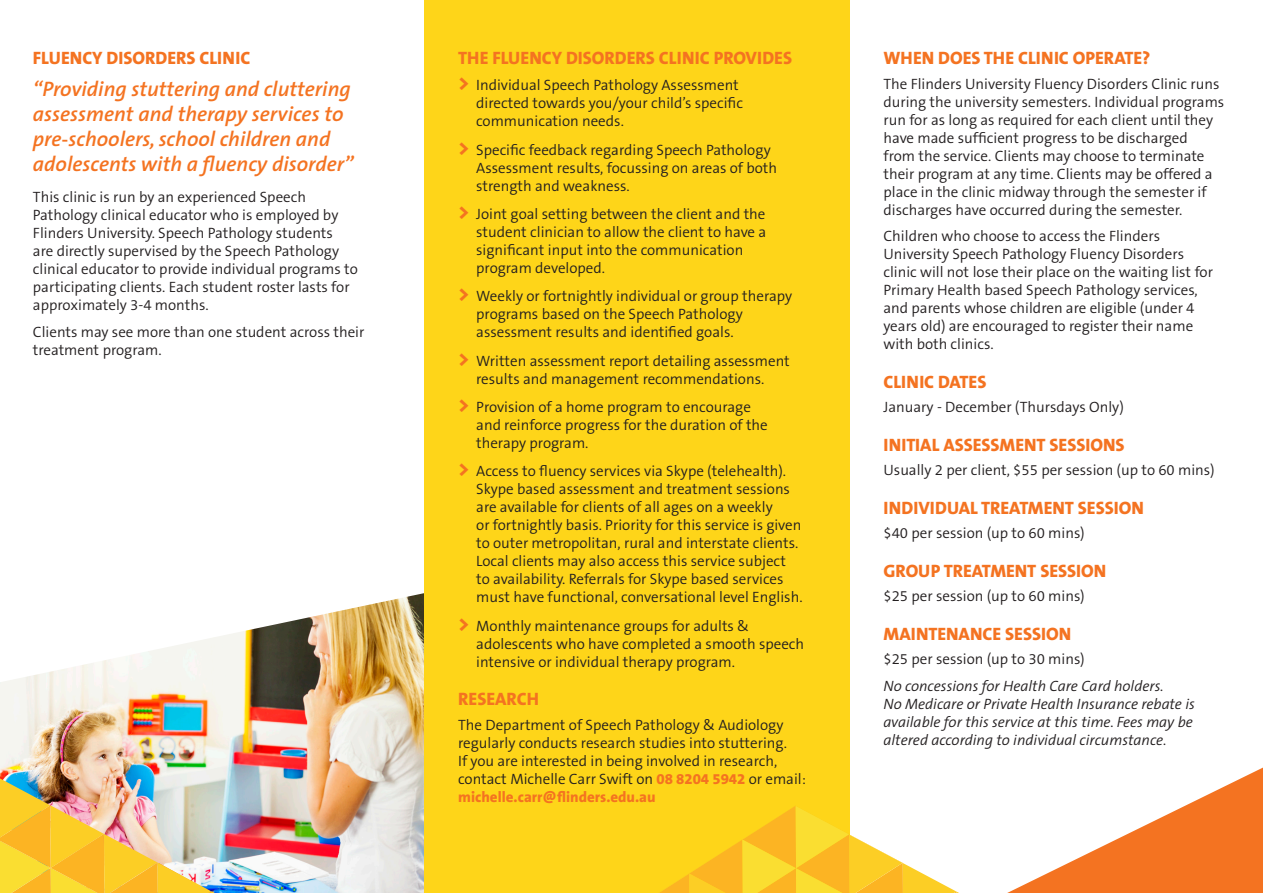
<style>
.page{position:relative;width:1263px;height:893px;background:#fff}
.page>*{position:absolute;margin:0;border:0;box-sizing:border-box;transform-origin:0 0}
.body_copy{font:italic 600 21px/25.2px "The Sans";color:#f47321}
.headings{font:800 18px "The Sans B8";color:#f47321}
.body_copy-2{font:300 15px/18px "The Sans B4";color:#231f20}
.body_copy-3{font:italic 300 15px/18px "The Sans";color:#231f20}
.s1{font-family:"The Sans B8";font-weight:800;font-size:21px;color:#f47321}
.s2{font-family:"The Sans B8";font-weight:800;color:#f47321}
</style>
<div class="page">
<img style="left:0;top:593px;width:424px;height:300px">
<div style="left:424px;top:0;width:425px;height:893px;background:#fed519"></div>
<img style="left:0;top:778px;width:215px;height:115px">
<svg style="left:1007px;top:767px;width:256px;height:126px"></svg>
<svg style="left:659px;top:806px;width:300px;height:87px"></svg>
<p class="headings" style="left:33px;top:49px;width:219px">FLUENCY DISORDERS CLINIC</p>
<p class="body_copy" style="left:33px;top:76px;width:322px">“Providing stuttering and cluttering assessment and therapy services to pre-schoolers, school children and adolescents with a fluency disorder”</p>
<p class="body_copy-2" style="left:33px;top:189px;width:326px">This clinic is run by an experienced Speech Pathology clinical educator who is employed by Flinders University. Speech Pathology students<br>are directly supervised by the Speech Pathology clinical educator to provide individual programs to participating clients. Each student roster lasts for approximately 3-4 months.</p>
<p class="body_copy-2" style="left:33px;top:323px;width:333px">Clients may see more than one student across their treatment program.</p>
<p class="headings" style="left:458px;top:49px;width:335px">THE FLUENCY DISORDERS CLINIC PROVIDES</p>
<p class="body_copy-2" style="left:476px;top:77px;width:268px;text-indent:-18px"><span class="s1">&gt;</span> Individual Speech Pathology Assessment directed towards you/your child’s specific communication needs.</p>
<p class="body_copy-2" style="left:476px;top:141px;width:302px;text-indent:-18px"><span class="s1">&gt;</span> Specific feedback regarding Speech Pathology<br>Assessment results, focussing on areas of both strength and weakness.</p>
<p class="body_copy-2" style="left:476px;top:205px;width:292px;text-indent:-18px"><span class="s1">&gt;</span> Joint goal setting between the client and the student clinician to allow the client to have a significant input into the communication program developed.</p>
<p class="body_copy-2" style="left:476px;top:288px;width:318px;text-indent:-18px"><span class="s1">&gt;</span> Weekly or fortnightly individual or group therapy programs based on the Speech Pathology assessment results and identified goals.</p>
<p class="body_copy-2" style="left:458px;top:352px;width:333px;text-align:center"><span class="s1">&gt;</span> Written assessment report detailing assessment results and management recommendations.</p>
<p class="body_copy-2" style="left:476px;top:398px;width:293px;text-indent:-18px"><span class="s1">&gt;</span> Provision of a home program to encourage and reinforce progress for the duration of the therapy program.</p>
<p class="body_copy-2" style="left:476px;top:463px;width:328px;text-indent:-18px"><span class="s1">&gt;</span> Access to fluency services via Skype (telehealth).<br>Skype based assessment and treatment sessions are available for clients of all ages on a weekly<br>or fortnightly basis. Priority for this service is given to outer metropolitan, rural and interstate clients.<br>Local clients may also access this service subject to availability. Referrals for Skype based services must have functional, conversational level English.</p>
<p class="body_copy-2" style="left:476px;top:617px;width:330px;text-indent:-18px"><span class="s1">&gt;</span> Monthly maintenance groups for adults &amp; adolescents who have completed a smooth speech intensive or individual therapy program.</p>
<p class="headings" style="left:458px;top:689px;width:82px">RESEARCH</p>
<p class="body_copy-2" style="left:458px;top:716px;width:349px">The Department of Speech Pathology &amp; Audiology regularly conducts research studies into stuttering.<br>If you are interested in being involved in research, contact Michelle Carr Swift on <span class="s2">08 8204 5942</span> or email: <span class="s2">michelle.carr@flinders.edu.au</span></p>
<p class="headings" style="left:883px;top:49px;width:269px">WHEN DOES THE CLINIC OPERATE?</p>
<p class="body_copy-2" style="left:883px;top:75px;width:342px">The Flinders University Fluency Disorders Clinic runs during the university semesters. Individual programs run for as long as required for each client until they have made sufficient progress to be discharged<br>from the service. Clients may choose to terminate their program at any time. Clients may be offered a place in the clinic midway through the semester if discharges have occurred during the semester.</p>
<p class="body_copy-2" style="left:883px;top:228px;width:331px">Children who choose to access the Flinders University Speech Pathology Fluency Disorders clinic will not lose their place on the waiting list for Primary Health based Speech Pathology services, and parents whose children are eligible (under 4 years old) are encouraged to register their name with both clinics.</p>
<p class="headings" style="left:883px;top:372px;width:104px">CLINIC DATES</p>
<p class="body_copy-2" style="left:883px;top:399px;width:242px">January - December (Thursdays Only)</p>
<p class="headings" style="left:883px;top:435px;width:243px">INITIAL ASSESSMENT SESSIONS</p>
<p class="body_copy-2" style="left:883px;top:462px;width:333px">Usually 2 per client, $55 per session (up to 60 mins)</p>
<p class="headings" style="left:883px;top:498px;width:262px">INDIVIDUAL TREATMENT SESSION</p>
<p class="body_copy-2" style="left:883px;top:525px;width:203px">$40 per session (up to 60 mins)</p>
<p class="headings" style="left:883px;top:561px;width:224px">GROUP TREATMENT SESSION</p>
<p class="body_copy-2" style="left:883px;top:588px;width:203px">$25 per session (up to 60 mins)</p>
<p class="headings" style="left:883px;top:624px;width:189px">MAINTENANCE SESSION</p>
<p class="body_copy-2" style="left:883px;top:650px;width:203px">$25 per session (up to 30 mins)</p>
<p class="body_copy-3" style="left:883px;top:676px;width:313px">No concessions for Health Care Card holders.<br>No Medicare or Private Health Insurance rebate is available for this service at this time. Fees may be altered according to individual circumstance.</p>
</div>
